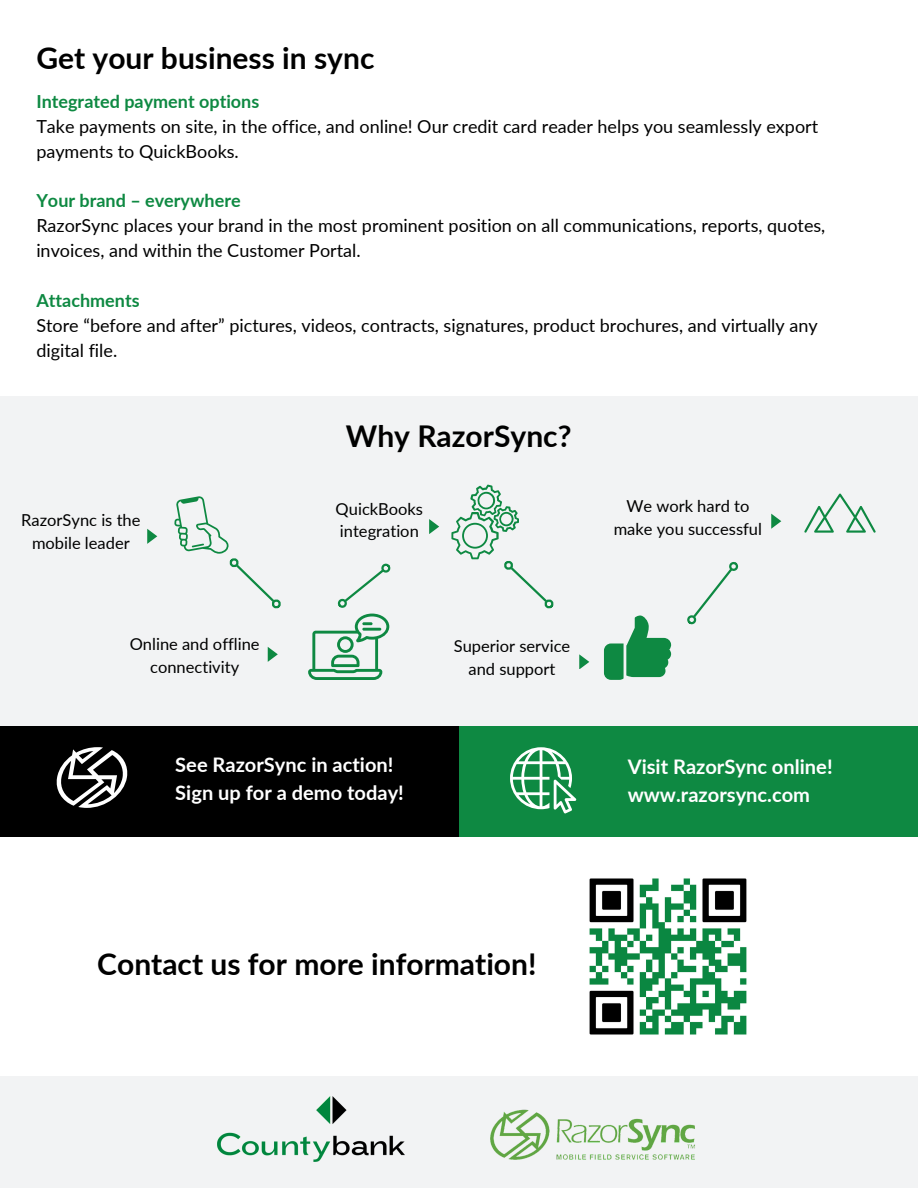
<style>
.page{position:relative;width:918px;height:1188px;background:#fff}
.page>*{position:absolute;margin:0;border:0;box-sizing:border-box;transform-origin:0 0}
.t1{font:700 30px "Lato";color:#000}
.t2{font:700 20.1px/28px "Lato";color:#fff}
.t3{font:18px/24.8px "Lato";color:#000}
.t4{font:700 18px "Lato";color:#0e8942}
.t5{font:16.5px/22.5px "Lato";color:#000;text-align:center}
</style>
<div class="page">
<div style="left:0;top:721px;width:459px;height:116px;background:#000"></div>
<div style="left:459px;top:721px;width:458px;height:116px;background:#0e8942"></div>
<svg style="left:56px;top:747px;width:72px;height:61px"></svg>
<svg style="left:510px;top:747px;width:66px;height:67px"></svg>
<div style="left:0;top:1076px;width:918px;height:112px;background:#f2f3f4"></div>
<img style="left:490px;top:1109px;width:205px;height:51px">
<img style="left:217px;top:1096px;width:187px;height:65px">
<img style="left:589px;top:878px;width:158px;height:157px">
<div style="left:0;top:396px;width:918px;height:329px;background:#f2f3f4"></div>
<svg style="left:268px;top:647px;width:10px;height:14px"></svg>
<svg style="left:429px;top:519px;width:10px;height:15px"></svg>
<svg style="left:579px;top:654px;width:10px;height:15px"></svg>
<svg style="left:771px;top:514px;width:10px;height:14px"></svg>
<svg style="left:147px;top:529px;width:10px;height:14px"></svg>
<svg style="left:174px;top:496px;width:107px;height:113px"></svg>
<svg style="left:451px;top:485px;width:103px;height:124px"></svg>
<svg style="left:604px;top:616px;width:67px;height:64px"></svg>
<svg style="left:687px;top:562px;width:52px;height:63px"></svg>
<svg style="left:804px;top:493px;width:72px;height:40px"></svg>
<svg style="left:308px;top:563px;width:83px;height:117px"></svg>
<h1 class="t1" style="left:36px;top:39px;width:340px">Get your business in sync</h1>
<p class="t4" style="left:36px;top:90px;width:225px">Integrated payment options</p>
<p class="t3" style="left:36px;top:113px;width:783px">Take payments on site, in the office, and online! Our credit card reader helps you seamlessly export payments to QuickBooks.</p>
<p class="t4" style="left:36px;top:190px;width:206px">Your brand – everywhere</p>
<p class="t3" style="left:36px;top:213px;width:791px">RazorSync places your brand in the most prominent position on all communications, reports, quotes, invoices, and within the Customer Portal.</p>
<p class="t4" style="left:36px;top:290px;width:105px">Attachments</p>
<p class="t3" style="left:36px;top:313px;width:783px">Store “before and after” pictures, videos, contracts, signatures, product brochures, and virtually any digital file.</p>
<p class="t5" style="left:21px;top:508px;width:121px">RazorSync is the mobile leader</p>
<p class="t5" style="left:130px;top:632px;width:131px">Online and offline connectivity</p>
<p class="t1" style="left:346px;top:417px;width:227px">Why RazorSync?</p>
<p class="t5" style="left:336px;top:497px;width:89px;text-align:left">QuickBooks integration</p>
<p class="t5" style="left:614px;top:494px;width:150px">We work hard to make you successful</p>
<p class="t5" style="left:454px;top:635px;width:118px">Superior service and support</p>
<p class="t2" style="left:175px;top:750px;width:230px">See RazorSync in action!<br>Sign up for a demo today!</p>
<p class="t2" style="left:628px;top:752px;width:206px">Visit RazorSync online! www.razorsync.com</p>
<p class="t1" style="left:97px;top:946px;width:441px">Contact us for more information!</p>
</div>
